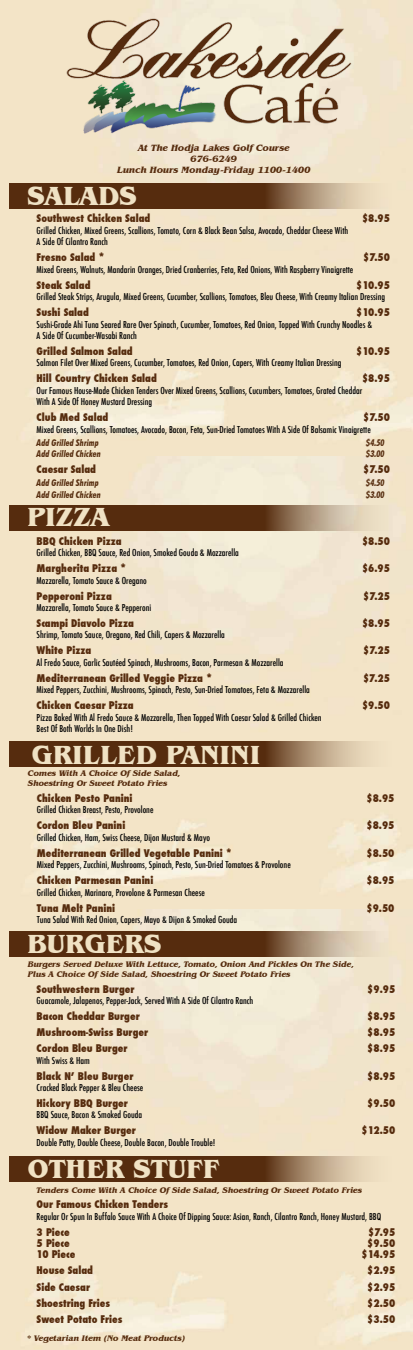
<style>
.page{position:relative;width:413px;height:1350px;background:#fff}
.page>*{position:absolute;margin:0;border:0;box-sizing:border-box;transform-origin:0 0}
.t1{font:700 26.92px "Benguiat IT Cby BT";color:#f0e2c4}
.t2{font:800 condensed 10.35px "Futura";color:#562c0e}
.t3{font:500 condensed 9.3px/11.4px "Futura";color:#000}
.t4{font:italic 700 condensed 9.3px "Futura BT";color:#562c0e}
.t5{font:italic 700 9.3px/11.2px "Benguiat IT Cby BT";color:#562c0e;text-align:center}
.t6{font:italic 700 8.25px/9.9px "Benguiat IT Cby BT";color:#562c0e}
</style>
<div class="page">
<img style="left:0;top:0;width:412px;height:1350px">
<svg style="left:9px;top:741px;width:391px;height:25px;background:#7a5638"></svg>
<svg style="left:9px;top:931px;width:391px;height:25px;background:#79563a"></svg>
<svg style="left:9px;top:1156px;width:391px;height:25px;background:#7a5638"></svg>
<img style="left:65px;top:9px;width:290px;height:135px">
<svg style="left:9px;top:505px;width:391px;height:26px;background:#79573a"></svg>
<svg style="left:9px;top:184px;width:391px;height:25px;background:#795639"></svg>
<p class="t5" style="left:117px;top:142px;width:195px">At The Hodja Lakes Golf Course<br>676-6249<br>Lunch Hours Monday-Friday 1100-1400</p>
<p class="t2" style="left:37px;top:212px;width:115px">Southwest Chicken Salad</p>
<p class="t2" style="left:362px;top:212px;width:30px">$8.95</p>
<p class="t3" style="left:37px;top:225px;width:313px">Grilled Chicken, Mixed Greens, Scallions, Tomato, Corn &amp; Black Bean Salsa, Avocado, Cheddar Cheese With<br>A Side Of Cilantro Ranch</p>
<p class="t2" style="left:37px;top:250px;width:69px">Fresno Salad *</p>
<p class="t2" style="left:363px;top:250px;width:28px">$7.50</p>
<p class="t3" style="left:37px;top:264px;width:318px">Mixed Greens, Walnuts, Mandarin Oranges, Dried Cranberries, Feta, Red Onions, With Raspberry Vinaigrette</p>
<p class="t2" style="left:37px;top:278px;width:55px">Steak Salad</p>
<p class="t2" style="left:356px;top:278px;width:35px">$10.95</p>
<p class="t3" style="left:37px;top:291px;width:350px">Grilled Steak Strips, Arugula, Mixed Greens, Cucumber, Scallions, Tomatoes, Bleu Cheese, With Creamy Italian Dressing</p>
<p class="t2" style="left:37px;top:305px;width:54px">Sushi Salad</p>
<p class="t2" style="left:356px;top:305px;width:35px">$10.95</p>
<p class="t3" style="left:37px;top:318px;width:337px">Sushi-Grade Ahi Tuna Seared Rare Over Spinach, Cucumber, Tomatoes, Red Onion, Topped With Crunchy Noodles &amp;<br>A Side Of Cucumber-Wasabi Ranch</p>
<p class="t2" style="left:37px;top:344px;width:97px">Grilled Salmon Salad</p>
<p class="t2" style="left:356px;top:344px;width:35px">$10.95</p>
<p class="t3" style="left:37px;top:357px;width:306px">Salmon Filet Over Mixed Greens, Cucumber, Tomatoes, Red Onion, Capers, With Creamy Italian Dressing</p>
<p class="t2" style="left:37px;top:372px;width:122px">Hill Country Chicken Salad</p>
<p class="t2" style="left:362px;top:372px;width:30px">$8.95</p>
<p class="t3" style="left:37px;top:385px;width:327px">Our Famous House-Made Chicken Tenders Over Mixed Greens, Scallions, Cucumbers, Tomatoes, Grated Cheddar<br>With A Side Of Honey Mustard Dressing</p>
<p class="t2" style="left:37px;top:410px;width:73px">Club Med Salad</p>
<p class="t2" style="left:363px;top:410px;width:28px">$7.50</p>
<p class="t3" style="left:37px;top:424px;width:335px">Mixed Greens, Scallions, Tomatoes, Avocado, Bacon, Feta, Sun-Dried Tomatoes With A Side Of Balsamic Vinaigrette</p>
<p class="t4" style="left:37px;top:437px;width:64px">Add Grilled Shrimp</p>
<p class="t4" style="left:366px;top:437px;width:20px">$4.50</p>
<p class="t4" style="left:37px;top:448px;width:66px">Add Grilled Chicken</p>
<p class="t4" style="left:366px;top:448px;width:20px">$3.00</p>
<p class="t2" style="left:37px;top:462px;width:61px">Caesar Salad</p>
<p class="t2" style="left:363px;top:462px;width:28px">$7.50</p>
<p class="t4" style="left:37px;top:477px;width:64px">Add Grilled Shrimp</p>
<p class="t4" style="left:366px;top:477px;width:20px">$4.50</p>
<p class="t4" style="left:37px;top:489px;width:66px">Add Grilled Chicken</p>
<p class="t4" style="left:366px;top:489px;width:20px">$3.00</p>
<p class="t2" style="left:37px;top:534px;width:87px">BBQ Chicken Pizza</p>
<p class="t2" style="left:362px;top:534px;width:30px">$8.50</p>
<p class="t3" style="left:37px;top:547px;width:204px">Grilled Chicken, BBQ Sauce, Red Onion, Smoked Gouda &amp; Mozzarella</p>
<p class="t2" style="left:37px;top:561px;width:91px">Margherita Pizza *</p>
<p class="t2" style="left:362px;top:561px;width:30px">$6.95</p>
<p class="t3" style="left:37px;top:574px;width:112px">Mozzarella, Tomato Sauce &amp; Oregano</p>
<p class="t2" style="left:37px;top:589px;width:77px">Pepperoni Pizza</p>
<p class="t2" style="left:363px;top:589px;width:28px">$7.25</p>
<p class="t3" style="left:37px;top:602px;width:116px">Mozzarella, Tomato Sauce &amp; Pepperoni</p>
<p class="t2" style="left:37px;top:616px;width:99px">Scampi Diavolo Pizza</p>
<p class="t2" style="left:362px;top:616px;width:30px">$8.95</p>
<p class="t3" style="left:37px;top:629px;width:190px">Shrimp, Tomato Sauce, Oregano, Red Chili, Capers &amp; Mozzarella</p>
<p class="t2" style="left:37px;top:644px;width:56px">White Pizza</p>
<p class="t2" style="left:363px;top:644px;width:28px">$7.25</p>
<p class="t3" style="left:37px;top:657px;width:248px">Al Fredo Sauce, Garlic Sautéed Spinach, Mushrooms, Bacon, Parmesan &amp; Mozzarella</p>
<p class="t2" style="left:37px;top:671px;width:177px">Mediterranean Grilled Veggie Pizza *</p>
<p class="t2" style="left:363px;top:671px;width:28px">$7.25</p>
<p class="t3" style="left:37px;top:684px;width:274px">Mixed Peppers, Zucchini, Mushrooms, Spinach, Pesto, Sun-Dried Tomatoes, Feta &amp; Mozzarella</p>
<p class="t2" style="left:37px;top:698px;width:98px">Chicken Caesar Pizza</p>
<p class="t2" style="left:362px;top:698px;width:30px">$9.50</p>
<p class="t3" style="left:37px;top:712px;width:286px">Pizza Baked With Al Fredo Sauce &amp; Mozzarella, Then Topped With Caesar Salad &amp; Grilled Chicken<br>Best Of Both Worlds In One Dish!</p>
<h1 class="t1" style="left:27px;top:180px;width:109px">SALADS</h1>
<h1 class="t1" style="left:27px;top:501px;width:83px">PIZZA</h1>
<h1 class="t1" style="left:32px;top:738px;width:227px">GRILLED PANINI</h1>
<p class="t6" style="left:28px;top:768px;width:154px">Comes With A Choice Of Side Salad,<br>Shoestring Or Sweet Potato Fries</p>
<p class="t2" style="left:37px;top:791px;width:97px">Chicken Pesto Panini</p>
<p class="t2" style="left:366px;top:791px;width:30px">$8.95</p>
<p class="t3" style="left:37px;top:804px;width:118px">Grilled Chicken Breast, Pesto, Provolone</p>
<p class="t2" style="left:37px;top:818px;width:90px">Cordon Bleu Panini</p>
<p class="t2" style="left:366px;top:818px;width:30px">$8.95</p>
<p class="t3" style="left:37px;top:832px;width:174px">Grilled Chicken, Ham, Swiss Cheese, Dijon Mustard &amp; Mayo</p>
<p class="t2" style="left:37px;top:846px;width:196px">Mediterranean Grilled Vegetable Panini *</p>
<p class="t2" style="left:366px;top:846px;width:30px">$8.50</p>
<p class="t3" style="left:37px;top:859px;width:255px">Mixed Peppers, Zucchini, Mushrooms, Spinach, Pesto, Sun-Dried Tomatoes &amp; Provolone</p>
<p class="t2" style="left:37px;top:873px;width:118px">Chicken Parmesan Panini</p>
<p class="t2" style="left:366px;top:873px;width:30px">$8.95</p>
<p class="t3" style="left:37px;top:887px;width:169px">Grilled Chicken, Marinara, Provolone &amp; Parmesan Cheese</p>
<p class="t2" style="left:37px;top:901px;width:80px">Tuna Melt Panini</p>
<p class="t2" style="left:366px;top:901px;width:30px">$9.50</p>
<p class="t3" style="left:37px;top:914px;width:202px">Tuna Salad With Red Onion, Capers, Mayo &amp; Dijon &amp; Smoked Gouda</p>
<h1 class="t1" style="left:27px;top:927px;width:58px">BURGERS</h1>
<p class="t6" style="left:28px;top:959px;width:327px">Burgers Served Deluxe With Lettuce, Tomato, Onion And Pickles On The Side,<br>Plus A Choice Of Side Salad, Shoestring Or Sweet Potato Fries</p>
<p class="t2" style="left:37px;top:982px;width:99px">Southwestern Burger</p>
<p class="t2" style="left:367px;top:982px;width:30px">$9.95</p>
<p class="t3" style="left:37px;top:995px;width:218px">Guacamole, Jalapenos, Pepper-Jack, Served With A Side Of Cilantro Ranch</p>
<p class="t2" style="left:37px;top:1009px;width:104px">Bacon Cheddar Burger</p>
<p class="t2" style="left:367px;top:1009px;width:30px">$8.95</p>
<p class="t2" style="left:37px;top:1025px;width:113px">Mushroom-Swiss Burger</p>
<p class="t2" style="left:367px;top:1025px;width:30px">$8.95</p>
<p class="t2" style="left:37px;top:1041px;width:92px">Cordon Bleu Burger</p>
<p class="t2" style="left:367px;top:1041px;width:30px">$8.95</p>
<p class="t3" style="left:37px;top:1054px;width:55px">With Swiss &amp; Ham</p>
<p class="t2" style="left:37px;top:1069px;width:98px">Black N’ Bleu Burger</p>
<p class="t2" style="left:367px;top:1069px;width:30px">$8.95</p>
<p class="t3" style="left:37px;top:1082px;width:108px">Cracked Black Pepper &amp; Bleu Cheese</p>
<p class="t2" style="left:37px;top:1096px;width:93px">Hickory BBQ Burger</p>
<p class="t2" style="left:367px;top:1096px;width:30px">$9.50</p>
<p class="t3" style="left:37px;top:1109px;width:107px">BBQ Sauce, Bacon &amp; Smoked Gouda</p>
<p class="t2" style="left:37px;top:1124px;width:101px">Widow Maker Burger</p>
<p class="t2" style="left:361px;top:1124px;width:35px">$12.50</p>
<p class="t3" style="left:37px;top:1137px;width:180px">Double Patty, Double Cheese, Double Bacon, Double Trouble!</p>
<h1 class="t1" style="left:28px;top:1152px;width:193px">OTHER STUFF</h1>
<p class="t6" style="left:37px;top:1185px;width:327px">Tenders Come With A Choice Of Side Salad, Shoestring Or Sweet Potato Fries</p>
<p class="t2" style="left:37px;top:1197px;width:133px">Our Famous Chicken Tenders</p>
<p class="t3" style="left:37px;top:1211px;width:346px">Regular Or Spun In Buffalo Sauce With A Choice Of Dipping Sauce: Asian, Ranch, Cilantro Ranch, Honey Mustard, BBQ</p>
<p class="t2" style="left:37px;top:1225px;width:35px">3 Piece</p>
<p class="t2" style="left:368px;top:1225px;width:28px">$7.95</p>
<p class="t2" style="left:37px;top:1236px;width:35px">5 Piece</p>
<p class="t2" style="left:367px;top:1236px;width:30px">$9.50</p>
<p class="t2" style="left:37px;top:1248px;width:40px">10 Piece</p>
<p class="t2" style="left:361px;top:1248px;width:35px">$14.95</p>
<p class="t2" style="left:37px;top:1264px;width:58px">House Salad</p>
<p class="t2" style="left:367px;top:1264px;width:30px">$2.95</p>
<p class="t2" style="left:37px;top:1280px;width:55px">Side Caesar</p>
<p class="t2" style="left:367px;top:1280px;width:30px">$2.95</p>
<p class="t2" style="left:37px;top:1296px;width:75px">Shoestring Fries</p>
<p class="t2" style="left:367px;top:1296px;width:30px">$2.50</p>
<p class="t2" style="left:37px;top:1312px;width:87px">Sweet Potato Fries</p>
<p class="t2" style="left:367px;top:1312px;width:30px">$3.50</p>
<p class="t6" style="left:27px;top:1334px;width:159px">* Vegetarian Item (No Meat Products)</p>
</div>
